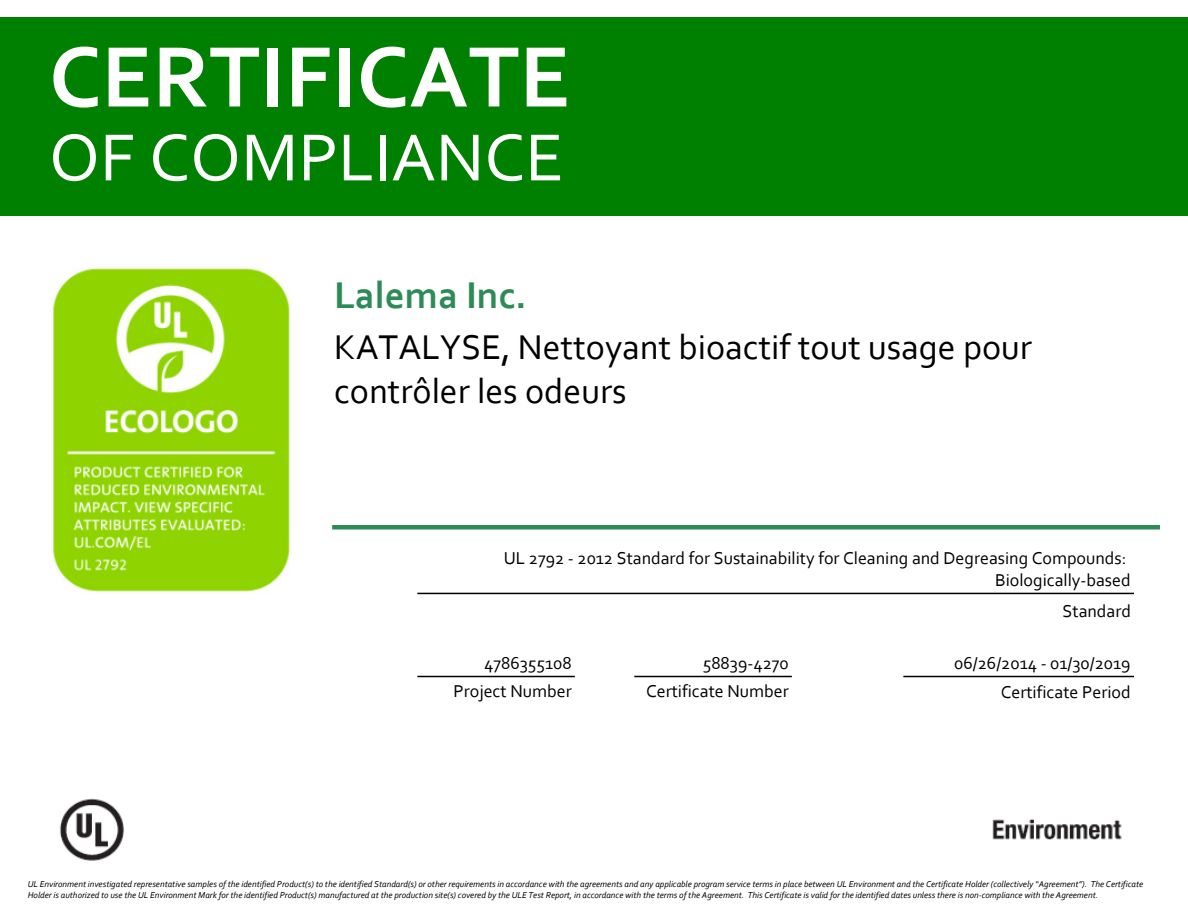
<style>
.page{position:relative;width:1188px;height:918px;background:#fff}
.page>*{position:absolute;margin:0;border:0;box-sizing:border-box;transform-origin:0 0}
.t1{font:700 90px "Corbel";color:#fff}
.t2{font:69.75px "Corbel";color:#fff}
.t3{font:700 39px "Corbel";color:#2e8b57}
.t4{font:36px/44px "Corbel";color:#000}
.t5{font:18px/28px "Corbel";color:#000;text-align:right}
.t6{font:italic 9px/10.9px "Corbel";color:#000}
</style>
<div class="page">
<img style="left:53px;top:268px;width:237px;height:324px">
<div style="left:332px;top:525px;width:828px;height:5px;background:#2e8b57"></div>
<hr style="left:903px;top:676px;width:231px;height:1px;background:#000">
<hr style="left:634px;top:676px;width:158px;height:1px;background:#000">
<hr style="left:417px;top:593px;width:717px;height:1px;background:#000">
<hr style="left:417px;top:676px;width:158px;height:1px;background:#000">
<img style="left:992px;top:819px;width:130px;height:21px">
<img style="left:59px;top:798px;width:65px;height:63px">
<div style="left:0;top:18px;width:1188px;height:198px;background:#008000"></div>
<h1 class="t1" style="left:49px;top:40px;width:523px">CERTIFICATE</h1>
<h2 class="t2" style="left:49px;top:128px;width:516px">OF COMPLIANCE</h2>
<h3 class="t3" style="left:334px;top:279px;width:194px">Lalema Inc.</h3>
<h3 class="t4" style="left:334px;top:328px;width:699px">KATALYSE, Nettoyant bioactif tout usage pour contrôler les odeurs</h3>
<h3 class="t5" style="left:504px;top:548px;width:628px;line-height:22px">UL 2792 - 2012 Standard for Sustainability for Cleaning and Degreasing Compounds:<br>Biologically-based</h3>
<h3 class="t5" style="left:453px;top:650px;width:120px">4786355108<br>Project Number</h3>
<h3 class="t5" style="left:646px;top:650px;width:144px">58839-4270<br>Certificate Number</h3>
<h3 class="t5" style="left:1063px;top:598px;width:70px">Standard</h3>
<h3 class="t5" style="left:954px;top:649px;width:178px;line-height:29.5px">06/26/2014 - 01/30/2019<br>Certificate Period</h3>
<p class="t6" style="left:28px;top:879px;width:1117px">UL Environment investigated representative samples of the identified Product(s) to the identified Standard(s) or other requirements in accordance with the agreements and any applicable program service terms in place between UL Environment and the Certificate Holder (collectively “Agreement”). The Certificate<br>Holder is authorized to use the UL Environment Mark for the identified Product(s) manufactured at the production site(s) covered by the ULE Test Report, in accordance with the terms of the Agreement. This Certificate is valid for the identified dates unless there is non-compliance with the Agreement.</p>
</div>
